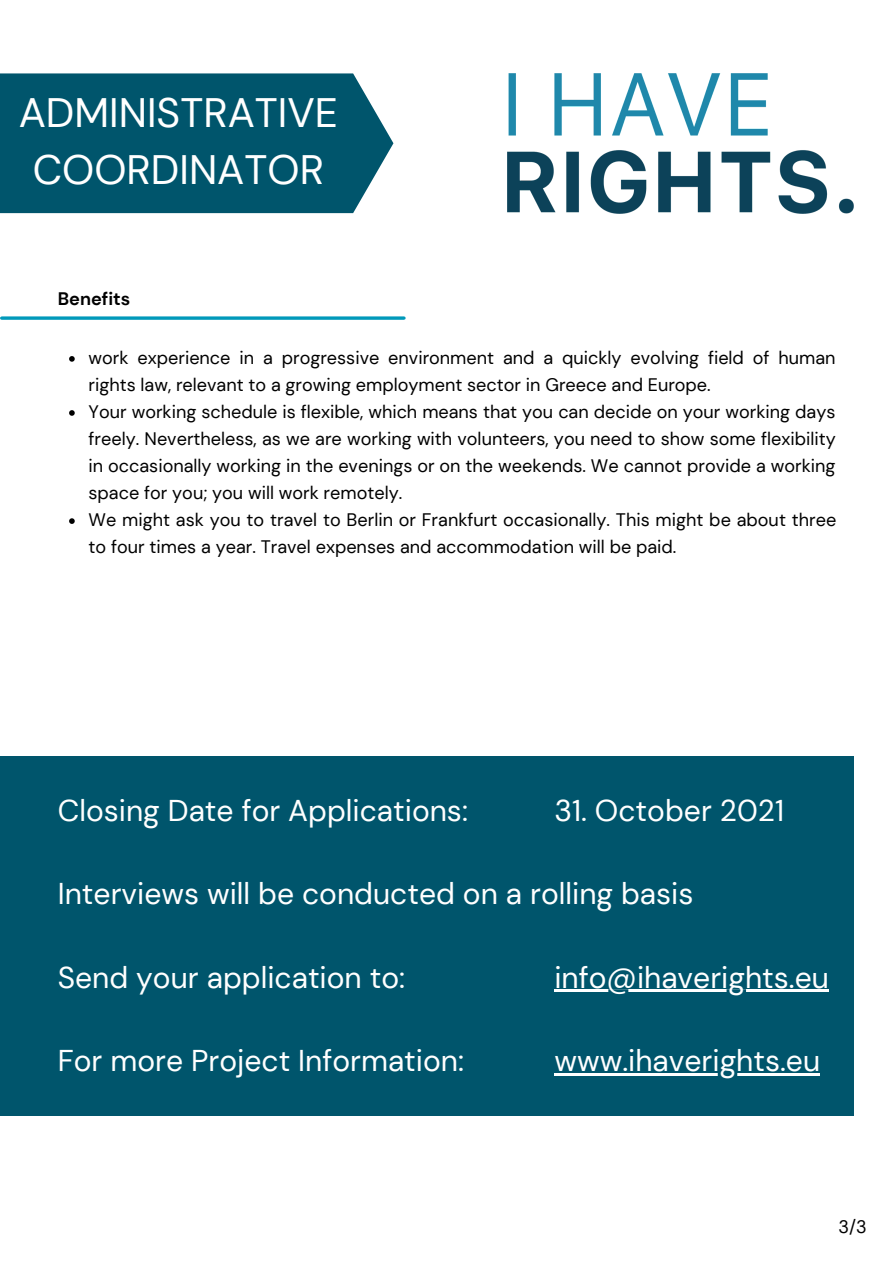
<style>
.page{position:relative;width:894px;height:1264px;background:#fff}
.page>*{position:absolute;margin:0;border:0;box-sizing:border-box;transform-origin:0 0}
.t1{font:40.95px/56.2px "DM Sans";color:#fff;text-align:center}
.t2{font:30px "DM Sans";color:#fff}
.t3{font:18.15px/27px "DM Sans";color:#000}
.t4{font:700 18.15px "DM Sans";color:#000}
.t5{font:18px "DM Sans";color:#000}
</style>
<div class="page">
<img style="left:507px;top:74px;width:345px;height:139px">
<svg style="left:69px;top:356px;width:6px;height:6px"></svg>
<svg style="left:69px;top:410px;width:6px;height:6px"></svg>
<svg style="left:69px;top:518px;width:6px;height:6px"></svg>
<div style="left:0;top:756px;width:852px;height:359px;background:#00556c"></div>
<hr style="left:554px;top:989px;width:274px;height:3px;background:#fff">
<hr style="left:554px;top:1073px;width:266px;height:2px;background:#fff">
<svg style="left:2px;top:316px;width:402px;height:4px;background:#27a8c4"></svg>
<div style="left:0;top:73px;width:393px;height:140px;background:#00556c"></div>
<p class="t1" style="left:19px;top:85px;width:321px">ADMINISTRATIVE<br>COORDINATOR</p>
<p class="t4" style="left:58px;top:287px;width:74px">Benefits</p>
<p class="t3" style="left:89px;top:344px;width:748px">work experience in a progressive environment and a quickly evolving field of human rights law, relevant to a growing employment sector in Greece and Europe.</p>
<p class="t3" style="left:89px;top:398px;width:748px;text-align:justify">Your working schedule is flexible, which means that you can decide on your working days freely. Nevertheless, as we are working with volunteers, you need to show some flexibility in occasionally working in the evenings or on the weekends. We cannot provide a working space for you; you will work remotely.</p>
<p class="t3" style="left:89px;top:506px;width:749px">We might ask you to travel to Berlin or Frankfurt occasionally. This might be about three to four times a year. Travel expenses and accommodation will be paid.</p>
<p class="t2" style="left:58px;top:791px;width:411px">Closing Date for Applications:</p>
<p class="t2" style="left:554px;top:791px;width:231px">31. October 2021</p>
<p class="t2" style="left:58px;top:874px;width:637px">Interviews will be conducted on a rolling basis</p>
<p class="t2" style="left:58px;top:957px;width:349px">Send your application to:</p>
<p class="t2" style="left:58px;top:1041px;width:407px">For more Project Information:</p>
<p class="t2" style="left:554px;top:957px;width:276px">info@ihaverights.eu</p>
<p class="t2" style="left:554px;top:1041px;width:267px">www.ihaverights.eu</p>
<p class="t5" style="left:838px;top:1215px;width:30px">3/3</p>
</div>
